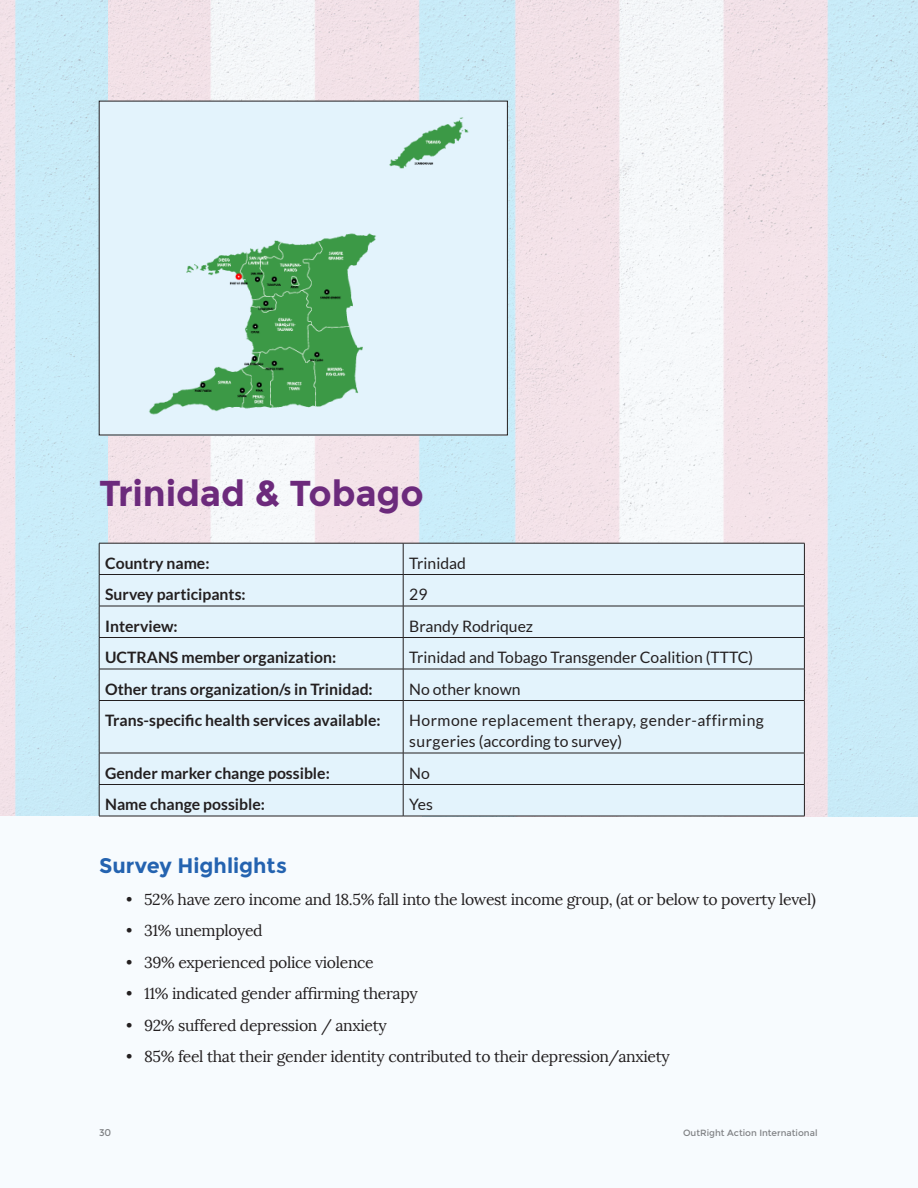
<style>
.page{position:relative;width:918px;height:1188px;background:#f7fbfe}
.page>*{position:absolute;margin:0;border:0;box-sizing:border-box;transform-origin:0 0}
.Section2HeadingCaseS{font:700 36px "Montserrat";letter-spacing:-.005em;color:#6c2a7c}
.Section3Heading{font:700 21px "Montserrat";color:#2463b0}
.t1{font:15.75px "Lora";letter-spacing:-.02em;color:#231f20}
.t2{font:700 15.75px "Lato";color:#231f20}
.t3{font:15.75px "Lato";color:#231f20}
.t4{font:15.75px/21px "Lato";letter-spacing:.03em;color:#231f20}
.t5{font:9.75px "Montserrat";color:#808285}
.t6{font:9px "Montserrat";color:#808285}
</style>
<div class="page">
<img style="left:511px;top:0;width:407px;height:817px">
<img style="left:107px;top:0;width:404px;height:543px">
<img style="left:0;top:0;width:107px;height:816px">
<img style="left:101px;top:103px;width:405px;height:330px">
<div style="left:100px;top:544px;width:704px;height:272px;background:#e3f3fc"></div>
<hr style="left:99px;top:543px;width:304px;height:1px;background:#231f20">
<hr style="left:403px;top:543px;width:402px;height:1px;background:#231f20">
<hr style="left:99px;top:816px;width:304px;height:1px;background:#231f20">
<hr style="left:403px;top:816px;width:402px;height:1px;background:#231f20">
<hr style="left:99px;top:543px;width:1px;height:31px;background:#231f20">
<hr style="left:403px;top:543px;width:1px;height:31px;background:#231f20">
<hr style="left:804px;top:543px;width:1px;height:31px;background:#231f20">
<hr style="left:99px;top:574px;width:304px;height:1px;background:#231f20">
<hr style="left:99px;top:575px;width:1px;height:31px;background:#231f20">
<hr style="left:403px;top:574px;width:402px;height:1px;background:#231f20">
<hr style="left:403px;top:575px;width:1px;height:31px;background:#231f20">
<hr style="left:804px;top:575px;width:1px;height:31px;background:#231f20">
<hr style="left:99px;top:606px;width:304px;height:1px;background:#231f20">
<hr style="left:99px;top:606px;width:1px;height:31px;background:#231f20">
<hr style="left:403px;top:606px;width:402px;height:1px;background:#231f20">
<hr style="left:403px;top:606px;width:1px;height:31px;background:#231f20">
<hr style="left:804px;top:606px;width:1px;height:31px;background:#231f20">
<hr style="left:99px;top:637px;width:304px;height:1px;background:#231f20">
<hr style="left:99px;top:638px;width:1px;height:31px;background:#231f20">
<hr style="left:403px;top:637px;width:402px;height:1px;background:#231f20">
<hr style="left:403px;top:638px;width:1px;height:31px;background:#231f20">
<hr style="left:804px;top:638px;width:1px;height:31px;background:#231f20">
<hr style="left:99px;top:669px;width:304px;height:1px;background:#231f20">
<hr style="left:99px;top:669px;width:1px;height:31px;background:#231f20">
<hr style="left:403px;top:669px;width:402px;height:1px;background:#231f20">
<hr style="left:403px;top:669px;width:1px;height:31px;background:#231f20">
<hr style="left:804px;top:669px;width:1px;height:31px;background:#231f20">
<hr style="left:99px;top:700px;width:304px;height:1px;background:#231f20">
<hr style="left:99px;top:701px;width:1px;height:52px;background:#231f20">
<hr style="left:403px;top:700px;width:402px;height:1px;background:#231f20">
<hr style="left:403px;top:701px;width:1px;height:52px;background:#231f20">
<hr style="left:804px;top:701px;width:1px;height:52px;background:#231f20">
<hr style="left:99px;top:753px;width:304px;height:1px;background:#231f20">
<hr style="left:99px;top:753px;width:1px;height:31px;background:#231f20">
<hr style="left:403px;top:753px;width:402px;height:1px;background:#231f20">
<hr style="left:403px;top:753px;width:1px;height:31px;background:#231f20">
<hr style="left:804px;top:753px;width:1px;height:31px;background:#231f20">
<hr style="left:99px;top:784px;width:304px;height:1px;background:#231f20">
<hr style="left:99px;top:785px;width:1px;height:31px;background:#231f20">
<hr style="left:403px;top:784px;width:402px;height:1px;background:#231f20">
<hr style="left:403px;top:785px;width:1px;height:31px;background:#231f20">
<hr style="left:804px;top:785px;width:1px;height:31px;background:#231f20">
<p class="Section2HeadingCaseS" style="left:99px;top:471px;width:326px">Trinidad &amp; Tobago</p>
<p class="t2" style="left:105px;top:554px;width:106px">Country name:</p>
<p class="t3" style="left:409px;top:554px;width:58px">Trinidad</p>
<p class="t2" style="left:105px;top:585px;width:142px">Survey participants:</p>
<p class="t3" style="left:409px;top:586px;width:20px">29</p>
<p class="t2" style="left:105px;top:617px;width:74px">Interview:</p>
<p class="t3" style="left:409px;top:617px;width:126px">Brandy Rodriquez</p>
<p class="t2" style="left:105px;top:648px;width:233px">UCTRANS member organization:</p>
<p class="t3" style="left:409px;top:649px;width:346px">Trinidad and Tobago Transgender Coalition (TTTC)</p>
<p class="t2" style="left:105px;top:680px;width:269px">Other trans organization/s in Trinidad:</p>
<p class="t3" style="left:409px;top:680px;width:113px">No other known</p>
<p class="t2" style="left:105px;top:711px;width:277px">Trans-specific health services available:</p>
<p class="t4" style="left:409px;top:710px;width:356px">Hormone replacement therapy, gender-affirming surgeries (according to survey)</p>
<p class="t2" style="left:105px;top:764px;width:226px">Gender marker change possible:</p>
<p class="t3" style="left:409px;top:764px;width:22px">No</p>
<p class="t2" style="left:105px;top:795px;width:161px">Name change possible:</p>
<p class="t3" style="left:409px;top:796px;width:25px">Yes</p>
<p class="Section3Heading" style="left:99px;top:853px;width:189px">Survey Highlights</p>
<p class="t1" style="left:126px;top:889px;width:691px">• 52% have zero income and 18.5% fall into the lowest income group, (at or below to poverty level)</p>
<p class="t1" style="left:126px;top:921px;width:138px">• 31% unemployed</p>
<p class="t1" style="left:126px;top:952px;width:249px">• 39% experienced police violence</p>
<p class="t1" style="left:126px;top:984px;width:293px">• 11% indicated gender affirming therapy</p>
<p class="t1" style="left:126px;top:1015px;width:262px">• 92% suffered depression / anxiety</p>
<p class="t1" style="left:126px;top:1047px;width:545px">• 85% feel that their gender identity contributed to their depression/anxiety</p>
<p class="t5" style="left:99px;top:1126px;width:14px">30</p>
<p class="t6" style="left:683px;top:1127px;width:136px">OutRight Action International</p>
</div>
